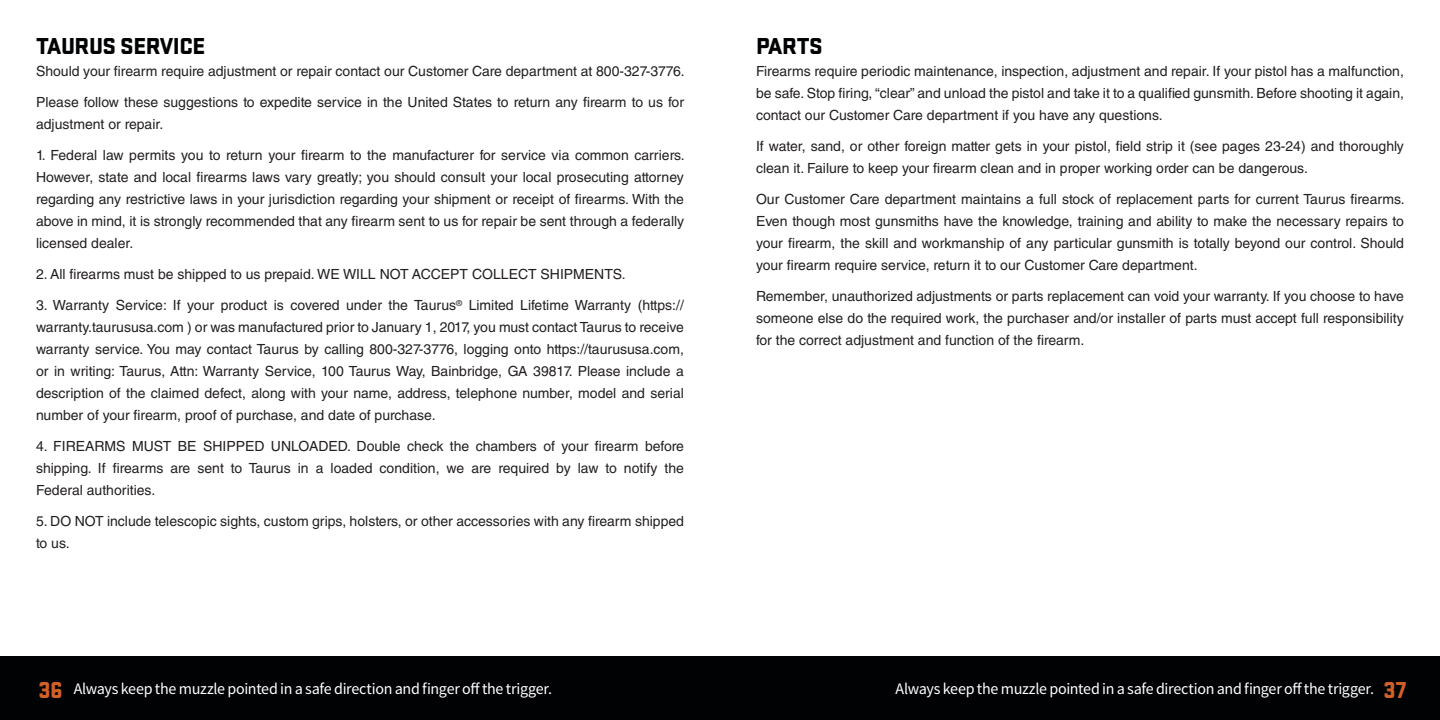
<style>
.page{position:relative;width:1440px;height:720px;background:#fff}
.page>*{position:absolute;margin:0;border:0;box-sizing:border-box;transform-origin:0 0}
.t1{font:900 24px "Stratum 2";letter-spacing:-.02em;color:#010203}
.t2{font:16px "Source Sans Pro";letter-spacing:-.02em;color:#fff}
.t3{font:14px/22px "Helvetica LT Std";color:#231f20;text-align:justify}
.s1{font-family:"Stratum 2";font-weight:900;font-size:24px;color:#d26027}
</style>
<div class="page">
<div style="left:0;top:657px;width:1440px;height:63px;background:#010203"></div>
<h1 class="t1" style="left:36px;top:29px;width:171px">TAURUS SERVICE</h1>
<p class="t3" style="left:36px;top:61px;width:650px">Should your firearm require adjustment or repair contact our Customer Care department at 800-327-3776.</p>
<p class="t3" style="left:36px;top:92px;width:650px">Please follow these suggestions to expedite service in the United States to return any firearm to us for adjustment or repair.</p>
<p class="t3" style="left:36px;top:145px;width:650px">1. Federal law permits you to return your firearm to the manufacturer for service via common carriers.<br>However, state and local firearms laws vary greatly; you should consult your local prosecuting attorney regarding any restrictive laws in your jurisdiction regarding your shipment or receipt of firearms. With the above in mind, it is strongly recommended that any firearm sent to us for repair be sent through a federally licensed dealer.</p>
<p class="t3" style="left:36px;top:263px;width:591px">2. All firearms must be shipped to us prepaid. WE WILL NOT ACCEPT COLLECT SHIPMENTS.</p>
<p class="t3" style="left:36px;top:294px;width:650px">3. Warranty Service: If your product is covered under the Taurus<sup>®</sup> Limited Lifetime Warranty (https:// warranty.taurususa.com ) or was manufactured prior to January 1, 2017, you must contact Taurus to receive warranty service. You may contact Taurus by calling 800-327-3776, logging onto https://taurususa.com, or in writing: Taurus, Attn: Warranty Service, 100 Taurus Way, Bainbridge, GA 39817. Please include a description of the claimed defect, along with your name, address, telephone number, model and serial number of your firearm, proof of purchase, and date of purchase.</p>
<p class="t3" style="left:36px;top:436px;width:649px">4. FIREARMS MUST BE SHIPPED UNLOADED. Double check the chambers of your firearm before shipping. If firearms are sent to Taurus in a loaded condition, we are required by law to notify the Federal authorities.</p>
<p class="t3" style="left:36px;top:510px;width:650px">5. DO NOT include telescopic sights, custom grips, holsters, or other accessories with any firearm shipped to us.</p>
<h1 class="t1" style="left:756px;top:29px;width:68px">PARTS</h1>
<p class="t3" style="left:756px;top:61px;width:650px">Firearms require periodic maintenance, inspection, adjustment and repair. If your pistol has a malfunction, be safe. Stop firing, “clear” and unload the pistol and take it to a qualified gunsmith. Before shooting it again, contact our Customer Care department if you have any questions.</p>
<p class="t3" style="left:756px;top:136px;width:649px">If water, sand, or other foreign matter gets in your pistol, field strip it (see pages 23-24) and thoroughly clean it. Failure to keep your firearm clean and in proper working order can be dangerous.</p>
<p class="t3" style="left:756px;top:189px;width:650px">Our Customer Care department maintains a full stock of replacement parts for current Taurus firearms.<br>Even though most gunsmiths have the knowledge, training and ability to make the necessary repairs to your firearm, the skill and workmanship of any particular gunsmith is totally beyond our control. Should your firearm require service, return it to our Customer Care department.</p>
<p class="t3" style="left:756px;top:285px;width:649px">Remember, unauthorized adjustments or parts replacement can void your warranty. If you choose to have someone else do the required work, the purchaser and/or installer of parts must accept full responsibility for the correct adjustment and function of the firearm.</p>
<p class="t2" style="left:38px;top:678px;width:515px"><span class="s1">36</span> Always keep the muzzle pointed in a safe direction and finger off the trigger.</p>
<p class="t2" style="left:896px;top:678px;width:512px">Always keep the muzzle pointed in a safe direction and finger off the trigger. <span class="s1">37</span></p>
</div>
